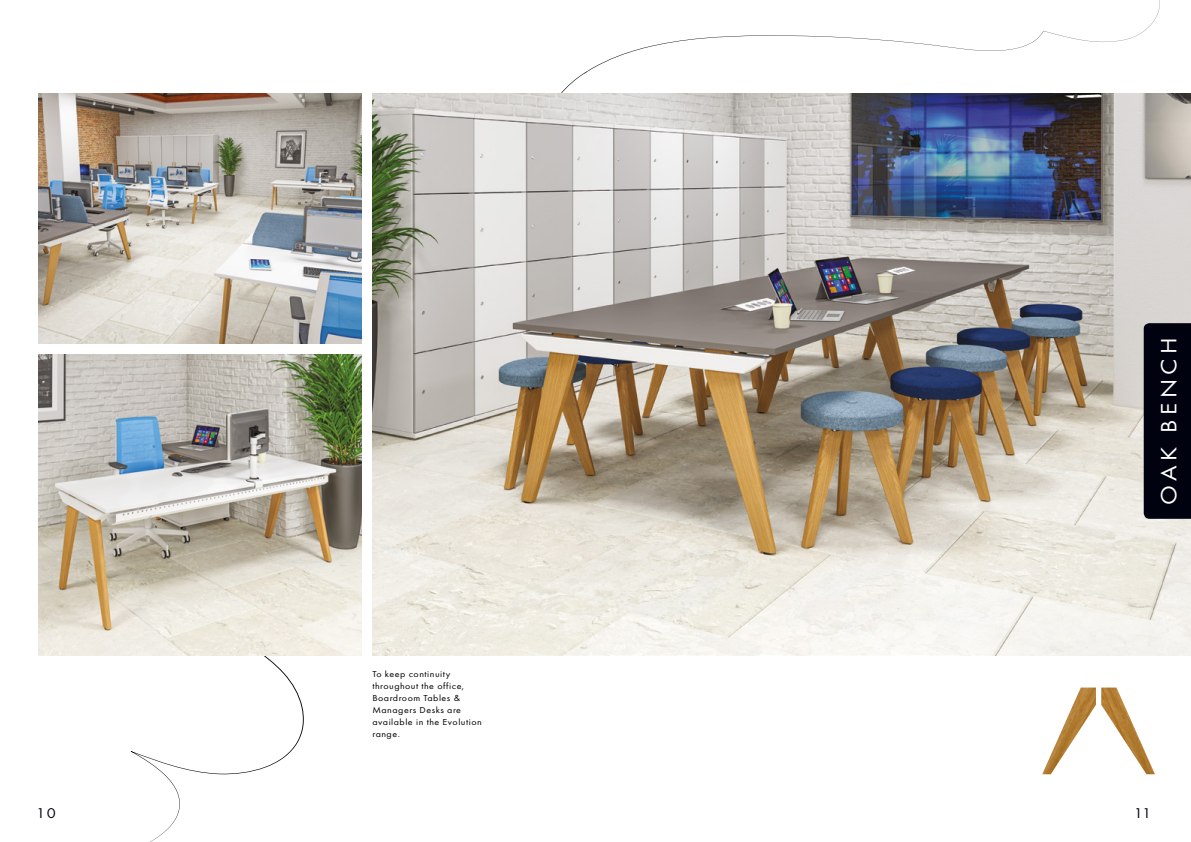
<style>
.page{position:relative;width:1191px;height:842px;background:#fff}
.page>*{position:absolute;margin:0;border:0;box-sizing:border-box;transform-origin:0 0}
.t1{font:23px "Futura PT";letter-spacing:.18em;color:#fff;scale:1.09 1}
.t2{font:14.7px "Futura PT";color:#00030f;scale:1.09 1}
.t3{font:9px/12px "Futura PT";letter-spacing:.05em;color:#000;scale:1.11 1}
</style>
<div class="page">
<img style="left:39px;top:354px;width:322px;height:301px">
<img style="left:39px;top:93px;width:322px;height:250px">
<img style="left:372px;top:93px;width:819px;height:563px">
<img style="left:1042px;top:687px;width:54px;height:87px">
<img style="left:1101px;top:687px;width:54px;height:87px">
<div style="left:1143px;top:323px;width:48px;height:196px;background:#00030f"></div>
<h2 class="t2" style="left:36px;top:804px;width:20px">10</h2>
<p class="t3" style="left:372px;top:668px;width:100px">To keep continuity throughout the office,<br>Boardroom Tables &amp;<br>Managers Desks are available in the Evolution range.</p>
<h1 class="t1" style="left:1155px;top:505px;width:155px;rotate:-90deg">OAK BENCH</h1>
<h2 class="t2" style="left:1133px;top:804px;width:18px">11</h2>
</div>
